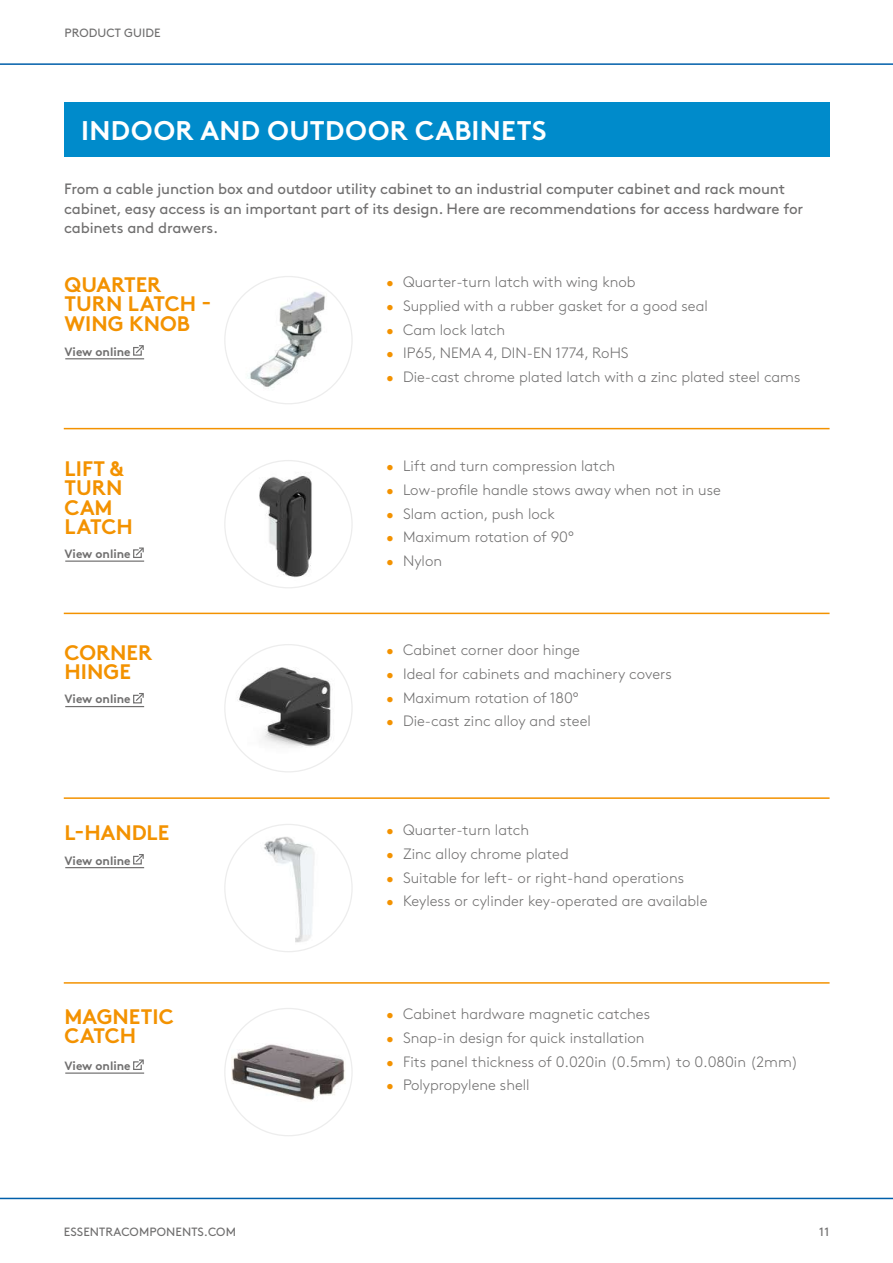
<style>
.page{position:relative;width:893px;height:1263px;background:#fff}
.page>*{position:absolute;margin:0;border:0;box-sizing:border-box;transform-origin:0 0}
.t1{font:700 27px "Brown Pro";letter-spacing:.01em;color:#fff}
.t2{font:700 21px/19.5px "Brown Pro";color:#f39200}
.t3{font:300 15px "Brown Pro";color:#706f6f}
.t4{font:15px/19.5px "Brown Pro";letter-spacing:-.01em;color:#706f6f}
.t5{font:700 12px "Brown Pro";color:#706f6f}
.t6{font:12px "Brown Pro";letter-spacing:.01em;color:#706f6f}
.s1{color:#f39200}
</style>
<div class="page">
<hr style="left:0;top:1198px;width:893px;height:1px;background:#005faa">
<hr style="left:0;top:63px;width:893px;height:2px;background:#005faa">
<img style="left:234px;top:286px;width:108px;height:108px">
<img style="left:225px;top:461px;width:127px;height:127px;border-radius:64px">
<img style="left:225px;top:645px;width:127px;height:127px;border-radius:64px">
<img style="left:232px;top:831px;width:113px;height:114px">
<img style="left:231px;top:1015px;width:115px;height:114px">
<div style="left:64px;top:102px;width:765px;height:55px;background:#008bcb"></div>
<svg style="left:133px;top:345px;width:11px;height:11px"></svg>
<hr style="left:65px;top:358px;width:79px;height:1px;background:#706f6f">
<svg style="left:133px;top:547px;width:11px;height:11px"></svg>
<hr style="left:65px;top:560px;width:79px;height:2px;background:#706f6f">
<svg style="left:133px;top:693px;width:11px;height:11px"></svg>
<hr style="left:65px;top:706px;width:79px;height:1px;background:#706f6f">
<svg style="left:133px;top:854px;width:11px;height:11px"></svg>
<hr style="left:65px;top:867px;width:79px;height:1px;background:#706f6f">
<svg style="left:133px;top:1059px;width:11px;height:11px"></svg>
<hr style="left:65px;top:1072px;width:79px;height:2px;background:#706f6f">
<hr style="left:64px;top:428px;width:766px;height:1px;background:#f39200">
<hr style="left:64px;top:797px;width:766px;height:2px;background:#f39200">
<hr style="left:64px;top:613px;width:766px;height:1px;background:#f39200">
<hr style="left:64px;top:982px;width:766px;height:2px;background:#f39200">
<p class="t6" style="left:65px;top:24px;width:98px">PRODUCT GUIDE</p>
<h1 class="t1" style="left:81px;top:108px;width:467px">INDOOR AND OUTDOOR CABINETS</h1>
<p class="t4" style="left:64px;top:178px;width:741px">From a cable junction box and outdoor utility cabinet to an industrial computer cabinet and rack mount cabinet, easy access is an important part of its design. Here are recommendations for access hardware for cabinets and drawers.</p>
<h2 class="t2" style="left:65px;top:272px;width:148px">QUARTER<br>TURN LATCH -<br>WING KNOB</h2>
<p class="t3" style="left:386px;top:271px;width:251px"><span class="s1">•</span> Quarter-turn latch with wing knob</p>
<p class="t3" style="left:386px;top:295px;width:323px"><span class="s1">•</span> Supplied with a rubber gasket for a good seal</p>
<p class="t3" style="left:386px;top:318px;width:120px"><span class="s1">•</span> Cam lock latch</p>
<p class="t3" style="left:386px;top:342px;width:244px"><span class="s1">•</span> IP65, NEMA 4, DIN-EN 1774, RoHS</p>
<p class="t3" style="left:386px;top:366px;width:416px"><span class="s1">•</span> Die-cast chrome plated latch with a zinc plated steel cams</p>
<p class="t5" style="left:64px;top:342px;width:68px">View online</p>
<h2 class="t2" style="left:65px;top:456px;width:70px">LIFT &amp;<br>TURN<br>CAM<br>LATCH</h2>
<p class="t3" style="left:386px;top:455px;width:231px"><span class="s1">•</span> Lift and turn compression latch</p>
<p class="t3" style="left:386px;top:479px;width:336px"><span class="s1">•</span> Low-profile handle stows away when not in use</p>
<p class="t3" style="left:386px;top:502px;width:170px"><span class="s1">•</span> Slam action, push lock</p>
<p class="t3" style="left:386px;top:526px;width:189px"><span class="s1">•</span> Maximum rotation of 90°</p>
<p class="t3" style="left:386px;top:550px;width:58px"><span class="s1">•</span> Nylon</p>
<p class="t5" style="left:64px;top:544px;width:68px">View online</p>
<h2 class="t2" style="left:65px;top:640px;width:89px">CORNER<br>HINGE</h2>
<p class="t3" style="left:386px;top:639px;width:195px"><span class="s1">•</span> Cabinet corner door hinge</p>
<p class="t3" style="left:386px;top:663px;width:287px"><span class="s1">•</span> Ideal for cabinets and machinery covers</p>
<p class="t3" style="left:386px;top:686px;width:194px"><span class="s1">•</span> Maximum rotation of 180°</p>
<p class="t3" style="left:386px;top:710px;width:206px"><span class="s1">•</span> Die-cast zinc alloy and steel</p>
<p class="t5" style="left:64px;top:689px;width:68px">View online</p>
<h2 class="t2" style="left:65px;top:820px;width:106px">L-HANDLE</h2>
<p class="t3" style="left:386px;top:819px;width:145px"><span class="s1">•</span> Quarter-turn latch</p>
<p class="t3" style="left:386px;top:842px;width:184px"><span class="s1">•</span> Zinc alloy chrome plated</p>
<p class="t3" style="left:386px;top:866px;width:299px"><span class="s1">•</span> Suitable for left- or right-hand operations</p>
<p class="t3" style="left:386px;top:890px;width:323px"><span class="s1">•</span> Keyless or cylinder key-operated are available</p>
<p class="t5" style="left:64px;top:851px;width:68px">View online</p>
<h2 class="t2" style="left:65px;top:1004px;width:111px">MAGNETIC<br>CATCH</h2>
<p class="t3" style="left:386px;top:1003px;width:266px"><span class="s1">•</span> Cabinet hardware magnetic catches</p>
<p class="t3" style="left:386px;top:1026px;width:260px"><span class="s1">•</span> Snap-in design for quick installation</p>
<p class="t3" style="left:386px;top:1050px;width:414px"><span class="s1">•</span> Fits panel thickness of 0.020in (0.5mm) to 0.080in (2mm)</p>
<p class="t3" style="left:386px;top:1074px;width:145px"><span class="s1">•</span> Polypropylene shell</p>
<p class="t5" style="left:64px;top:1056px;width:68px">View online</p>
<p class="t6" style="left:64px;top:1222px;width:174px">ESSENTRACOMPONENTS.COM</p>
<p class="t6" style="left:819px;top:1222px;width:12px">11</p>
</div>
